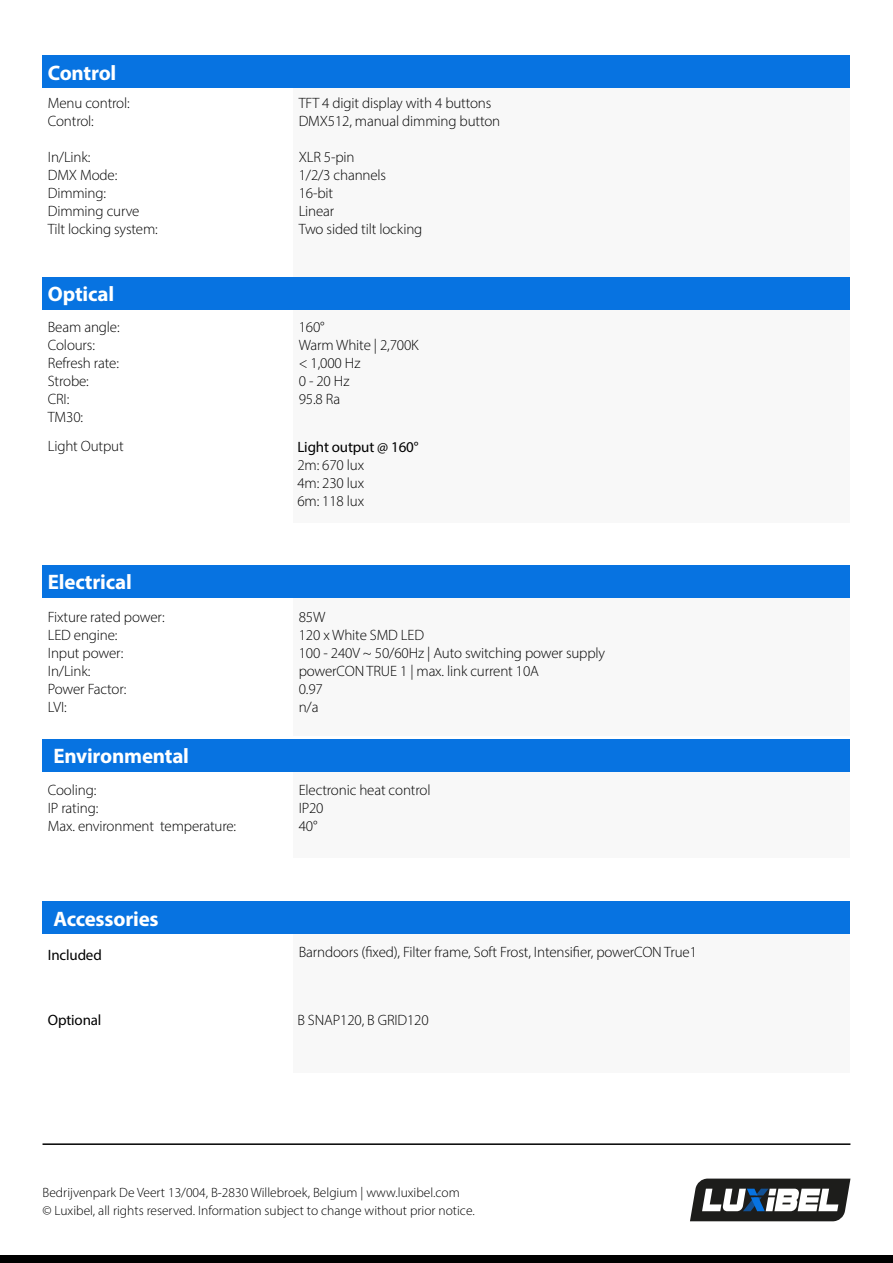
<style>
.page{position:relative;width:893px;height:1263px;background:#fff}
.page>*{position:absolute;margin:0;border:0;box-sizing:border-box;transform-origin:0 0}
.Table{font:700 21px "Myriad Pro";letter-spacing:-.01em;color:#fff}
.Table-2{font:300 15px/18px "Myriad Pro";letter-spacing:-.01em;color:#000}
.Table-3{font:15px "Myriad Pro";letter-spacing:-.01em;color:#000}
.t1{font:300 13.5px/18px "Myriad Pro";color:#000}
</style>
<div class="page">
<div style="left:0;top:1255px;width:893px;height:8px;background:#000"></div>
<hr style="left:43px;top:1143px;width:807px;height:2px;background:#000">
<svg style="left:690px;top:1178px;width:160px;height:43px"></svg>
<div style="left:293px;top:598px;width:557px;height:138px;background:#f8f8f8"></div>
<div style="left:293px;top:934px;width:557px;height:138px;background:#f8f8f8"></div>
<div style="left:293px;top:772px;width:557px;height:85px;background:#f8f8f8"></div>
<div style="left:293px;top:88px;width:557px;height:189px;background:#f8f8f8"></div>
<div style="left:293px;top:310px;width:557px;height:213px;background:#f8f8f8"></div>
<div style="left:43px;top:55px;width:807px;height:33px;background:#0773e1"></div>
<div style="left:43px;top:565px;width:807px;height:33px;background:#0773e1"></div>
<div style="left:43px;top:277px;width:807px;height:33px;background:#0773e1"></div>
<div style="left:43px;top:901px;width:807px;height:33px;background:#0773e1"></div>
<div style="left:43px;top:739px;width:807px;height:33px;background:#0773e1"></div>
<p class="Table" style="left:48px;top:59px;width:70px">Control</p>
<p class="Table-2" style="left:48px;top:94px;width:83px">Menu control:<br>Control:</p>
<p class="Table-2" style="left:48px;top:148px;width:111px">In/Link:<br>DMX Mode:<br>Dimming:<br>Dimming curve<br>Tilt locking system:</p>
<p class="Table" style="left:48px;top:280px;width:68px">Optical</p>
<p class="Table-2" style="left:48px;top:318px;width:73px">Beam angle:<br>Colours:<br>Refresh rate:<br>Strobe:<br>CRI:<br>TM30:</p>
<p class="Table-2" style="left:48px;top:437px;width:77px">Light Output</p>
<p class="Table" style="left:48px;top:568px;width:85px">Electrical</p>
<p class="Table-2" style="left:48px;top:608px;width:118px">Fixture rated power:<br>LED engine:<br>Input power:<br>In/Link:<br>Power Factor:</p>
<p class="Table-2" style="left:48px;top:698px;width:20px">LVI:</p>
<p class="Table" style="left:53px;top:742px;width:137px">Environmental</p>
<p class="Table-2" style="left:48px;top:780px;width:50px">Cooling:</p>
<p class="Table-2" style="left:48px;top:798px;width:190px">IP rating:<br>Max. environment temperature:</p>
<p class="Table" style="left:53px;top:905px;width:107px">Accessories</p>
<p class="Table-3" style="left:48px;top:945px;width:55px">Included</p>
<p class="Table-3" style="left:48px;top:1010px;width:55px">Optional</p>
<p class="Table-2" style="left:299px;top:94px;width:194px">TFT 4 digit display with 4 buttons</p>
<p class="Table-2" style="left:299px;top:112px;width:203px">DMX512, manual dimming button</p>
<p class="Table-2" style="left:299px;top:148px;width:57px">XLR 5-pin</p>
<p class="Table-2" style="left:299px;top:166px;width:89px">1/2/3 channels</p>
<p class="Table-2" style="left:299px;top:184px;width:36px">16-bit</p>
<p class="Table-2" style="left:299px;top:202px;width:37px">Linear</p>
<p class="Table-2" style="left:299px;top:220px;width:125px">Two sided tilt locking</p>
<p class="Table-2" style="left:299px;top:318px;width:27px">160°</p>
<p class="Table-2" style="left:299px;top:336px;width:121px">Warm White | 2,700K</p>
<p class="Table-2" style="left:299px;top:354px;width:63px">&lt; 1,000 Hz</p>
<p class="Table-2" style="left:299px;top:372px;width:52px">0 - 20 Hz</p>
<p class="Table-2" style="left:299px;top:390px;width:43px">95.8 Ra</p>
<p class="Table-3" style="left:297px;top:438px;width:123px">Light output @ 160°</p>
<p class="Table-2" style="left:297px;top:456px;width:68px">2m: 670 lux</p>
<p class="Table-2" style="left:297px;top:474px;width:68px">4m: 230 lux</p>
<p class="Table-2" style="left:297px;top:492px;width:68px">6m: 118 lux</p>
<p class="Table-2" style="left:299px;top:608px;width:28px">85W</p>
<p class="Table-2" style="left:299px;top:626px;width:127px">120 x White SMD LED</p>
<p class="Table-2" style="left:299px;top:644px;width:308px">100 - 240V ~ 50/60Hz | Auto switching power supply</p>
<p class="Table-2" style="left:299px;top:662px;width:242px">powerCON TRUE 1 | max. link current 10A</p>
<p class="Table-2" style="left:299px;top:680px;width:26px">0.97</p>
<p class="Table-2" style="left:299px;top:698px;width:21px">n/a</p>
<p class="Table-2" style="left:299px;top:780px;width:133px">Electronic heat control</p>
<p class="Table-2" style="left:299px;top:798px;width:26px">IP20</p>
<p class="Table-2" style="left:299px;top:816px;width:20px">40°</p>
<p class="Table-2" style="left:299px;top:943px;width:400px">Barndoors (fixed), Filter frame, Soft Frost, Intensifier, powerCON True1</p>
<p class="Table-2" style="left:297px;top:1011px;width:133px">B SNAP120, B GRID120</p>
<p class="t1" style="left:43px;top:1183px;width:434px">Bedrijvenpark De Veert 13/004, B-2830 Willebroek, Belgium | www.luxibel.com<br>© Luxibel, all rights reserved. Information subject to change without prior notice.</p>
</div>
